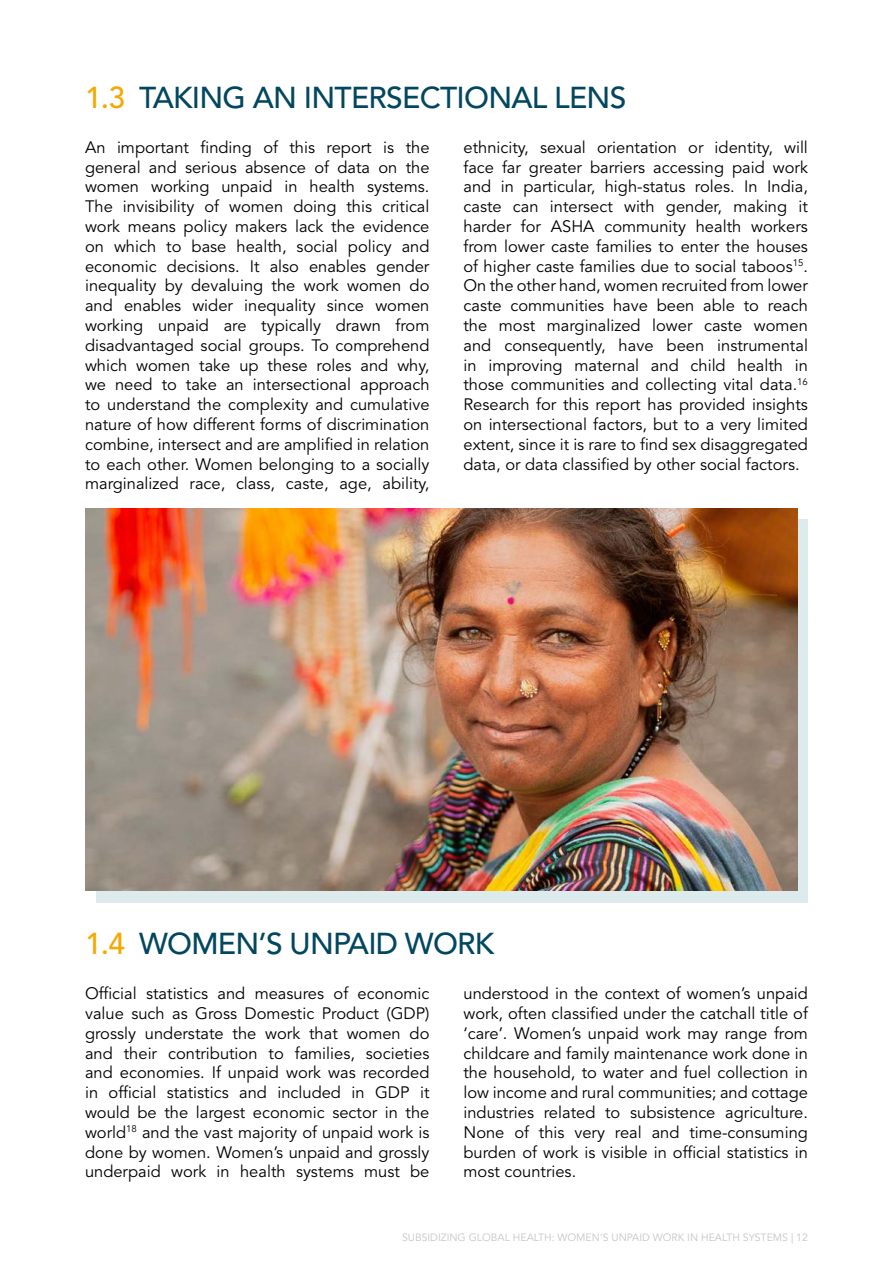
<style>
.page{position:relative;width:893px;height:1263px;background:#fff}
.page>*{position:absolute;margin:0;border:0;box-sizing:border-box;transform-origin:0 0}
.t1{font:500 30px "Avenir LT Std";letter-spacing:-.025em;color:#02475f}
.t2{font:16.5px/19.8px "Avenir LT Std";color:#000;text-align:justify}
.t3{font:10.5px "Avenir LT Std";color:#c6c6c6}
.s1{color:#f5a800}
</style>
<div class="page">
<div style="left:97px;top:519px;width:711px;height:383px;background:#deebed"></div>
<img style="left:85px;top:508px;width:712px;height:383px">
<h1 class="t1" style="left:85px;top:85px;width:543px"><span class="s1">1.3</span> TAKING AN INTERSECTIONAL LENS</h1>
<p class="t2" style="left:85px;top:139px;width:346px">An important finding of this report is the general and serious absence of data on the women working unpaid in health systems.<br>The invisibility of women doing this critical work means policy makers lack the evidence on which to base health, social policy and economic decisions. It also enables gender inequality by devaluing the work women do and enables wider inequality since women working unpaid are typically drawn from disadvantaged social groups. To comprehend which women take up these roles and why, we need to take an intersectional approach to understand the complexity and cumulative nature of how different forms of discrimination combine, intersect and are amplified in relation to each other. Women belonging to a socially marginalized race, class, caste, age, ability,</p>
<p class="t2" style="left:463px;top:139px;width:346px">ethnicity, sexual orientation or identity, will face far greater barriers accessing paid work and in particular, high-status roles. In India, caste can intersect with gender, making it harder for ASHA community health workers from lower caste families to enter the houses of higher caste families due to social taboos<sup>15</sup>.<br>On the other hand, women recruited from lower caste communities have been able to reach the most marginalized lower caste women and consequently, have been instrumental in improving maternal and child health in those communities and collecting vital data.<sup>16<br></sup>Research for this report has provided insights on intersectional factors, but to a very limited extent, since it is rare to find sex disaggregated data, or data classified by other social factors.</p>
<h1 class="t1" style="left:85px;top:931px;width:411px"><span class="s1">1.4</span> WOMEN’S UNPAID WORK</h1>
<p class="t2" style="left:85px;top:985px;width:346px">Official statistics and measures of economic value such as Gross Domestic Product (GDP) grossly understate the work that women do and their contribution to families, societies and economies. If unpaid work was recorded in official statistics and included in GDP it would be the largest economic sector in the world<sup>18</sup> and the vast majority of unpaid work is done by women. Women’s unpaid and grossly underpaid work in health systems must be</p>
<p class="t2" style="left:463px;top:985px;width:346px">understood in the context of women’s unpaid work, often classified under the catchall title of ‘care’. Women’s unpaid work may range from childcare and family maintenance work done in the household, to water and fuel collection in low income and rural communities; and cottage industries related to subsistence agriculture.<br>None of this very real and time-consuming burden of work is visible in official statistics in most countries.</p>
<p class="t3" style="left:402px;top:1233px;width:407px">SUBSIDIZING GLOBAL HEALTH: WOMEN’S UNPAID WORK IN HEALTH SYSTEMS | 12</p>
</div>
